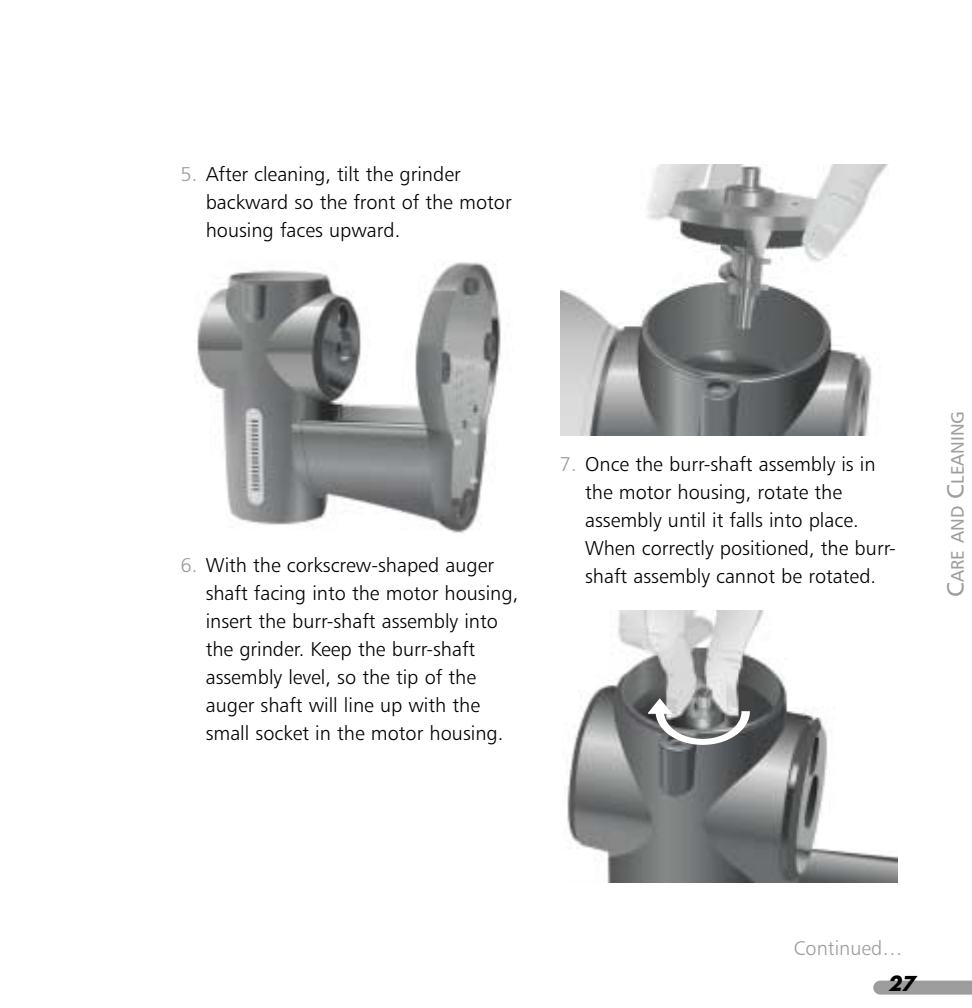
<style>
.page{position:relative;width:972px;height:1008px;background:#fff}
.page>*{position:absolute;margin:0;border:0;box-sizing:border-box;transform-origin:0 0}
.t1{font:20px/28px "Humanist 777 BT Light B";color:#000}
.t2{font:20px "Humanist 777 BT Light B";color:#9d9d9d}
.t3{font:italic 700 20px "Futura";color:#000}
.t4{font:18px "Humanist 777 BT Roman B";color:#9d9d9d}
.s1{color:#9d9d9d}
.s2{font-size:24px}
</style>
<div class="page">
<svg style="left:873px;top:981px;width:99px;height:14px"></svg>
<img style="left:194px;top:262px;width:307px;height:271px">
<img style="left:567px;top:611px;width:330px;height:272px">
<img style="left:561px;top:164px;width:327px;height:272px">
<svg style="left:648px;top:698px;width:102px;height:50px"></svg>
<p class="t1" style="left:206px;top:161px;width:308px;text-indent:-25px"><span class="s1">5.</span> After cleaning, tilt the grinder backward so the front of the motor housing faces upward.</p>
<p class="t1" style="left:206px;top:552px;width:314px;text-indent:-25px"><span class="s1">6.</span> With the corkscrew-shaped auger shaft facing into the motor housing, insert the burr-shaft assembly into the grinder. Keep the burr-shaft assembly level, so the tip of the auger shaft will line up with the small socket in the motor housing.</p>
<p class="t1" style="left:585px;top:451px;width:312px;text-indent:-25px"><span class="s1">7.</span> Once the burr-shaft assembly is in the motor housing, rotate the assembly until it falls into place.<br>When correctly positioned, the burr&shy;shaft assembly cannot be rotated.</p>
<p class="t4" style="left:950px;top:597px;width:188px;rotate:-90deg"><span class="s2">C</span>ARE AND <span class="s2">C</span>LEANING</p>
<p class="t2" style="left:794px;top:939px;width:110px">Continued…</p>
<p class="t3" style="left:888px;top:974px;width:29px">27</p>
</div>
